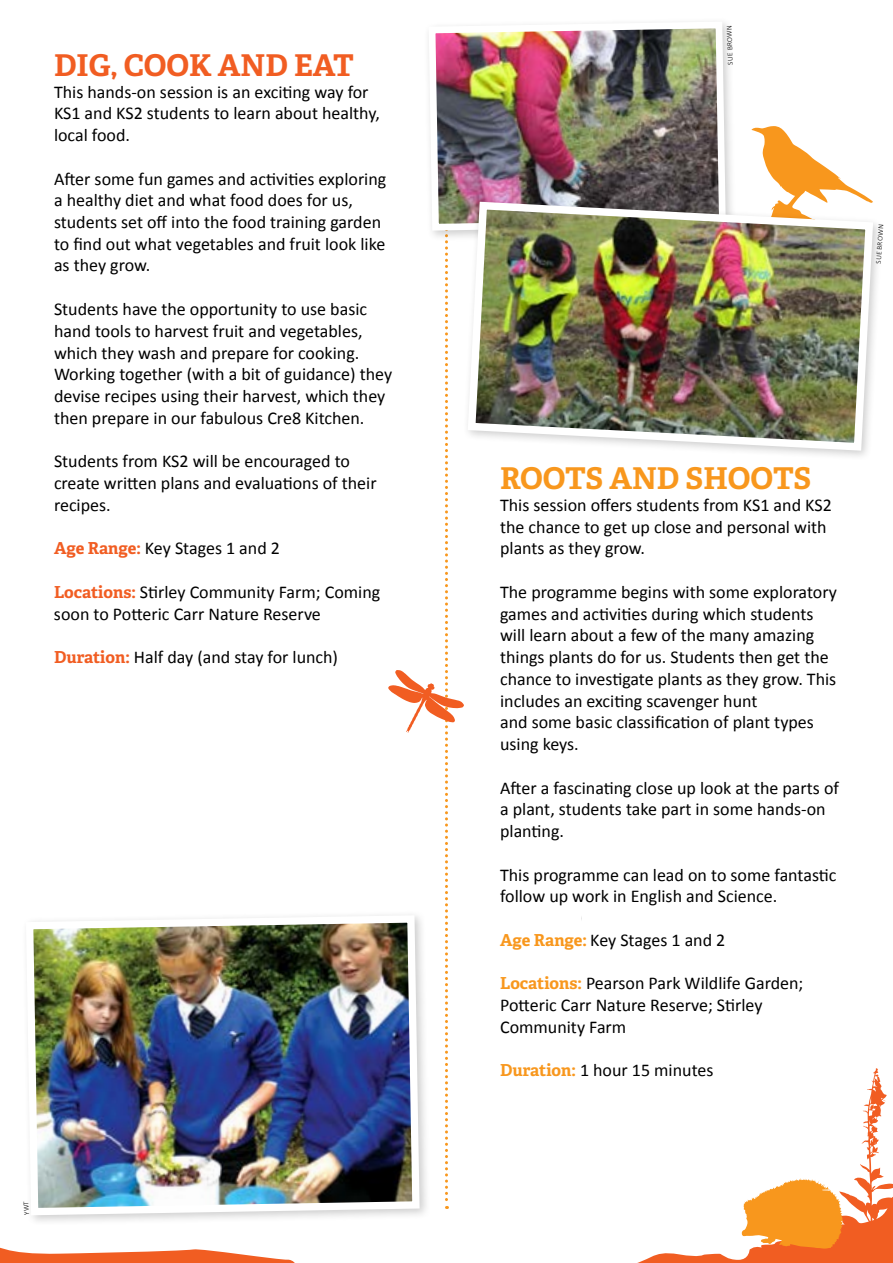
<style>
.page{position:relative;width:893px;height:1263px;background:#fff}
.page>*{position:absolute;margin:0;border:0;box-sizing:border-box;transform-origin:0 0}
.t1{font:700 30px "Adelle";color:#f15d22}
.t2{font:700 30px "Adelle";color:#f8971d}
.t3{font:18px/21.8px "Calibri";color:#000}
.t4{font:300 7.5px "Calibri";color:#000}
.s1{font-family:"Adelle";font-weight:700;font-size:16.5px;color:#f15d22}
.s2{font-family:"Adelle";font-weight:700;font-size:16.5px;color:#f8971d}
</style>
<div class="page">
<svg style="left:0;top:1232px;width:742px;height:31px"></svg>
<svg style="left:751px;top:126px;width:116px;height:71px"></svg>
<svg style="left:388px;top:242px;width:76px;height:967px"></svg>
<svg style="left:742px;top:1068px;width:151px;height:195px"></svg>
<div style="left:21px;top:910px;width:410px;height:317px;background:#fff"></div>
<img style="left:33px;top:915px;width:390px;height:304px">
<div style="left:424px;top:17px;width:313px;height:225px;background:#000;opacity:.2"></div>
<img style="left:425px;top:18px;width:304px;height:216px">
<div style="left:463px;top:197px;width:421px;height:265px;background:#fff"></div>
<img style="left:464px;top:198px;width:413px;height:257px">
<h1 class="t1" style="left:54px;top:46px;width:301px">DIG, COOK AND EAT</h1>
<p class="t3" style="left:54px;top:81px;width:327px">This hands-on session is an exciting way for<br>KS1 and KS2 students to learn about healthy, local food.</p>
<p class="t3" style="left:54px;top:168px;width:334px">After some fun games and activities exploring a healthy diet and what food does for us, students set off into the food training garden to find out what vegetables and fruit look like as they grow.</p>
<p class="t3" style="left:54px;top:298px;width:340px">Students have the opportunity to use basic hand tools to harvest fruit and vegetables, which they wash and prepare for cooking.<br>Working together (with a bit of guidance) they devise recipes using their harvest, which they then prepare in our fabulous Cre8 Kitchen.</p>
<p class="t3" style="left:54px;top:450px;width:324px">Students from KS2 will be encouraged to create written plans and evaluations of their recipes.</p>
<p class="t3" style="left:54px;top:537px;width:228px"><span class="s1">Age Range:</span> Key Stages 1 and 2</p>
<p class="t3" style="left:54px;top:581px;width:328px"><span class="s1">Locations:</span> Stirley Community Farm; Coming soon to Potteric Carr Nature Reserve</p>
<p class="t3" style="left:54px;top:646px;width:286px"><span class="s1">Duration:</span> Half day (and stay for lunch)</p>
<p class="t4" style="left:726px;top:65px;width:41px;rotate:-92deg">SUE BROWN</p>
<p class="t4" style="left:874px;top:264px;width:41px;rotate:-86deg">SUE BROWN</p>
<h1 class="t2" style="left:500px;top:459px;width:313px">ROOTS AND SHOOTS</h1>
<p class="t3" style="left:500px;top:494px;width:333px">This session offers students from KS1 and KS2 the chance to get up close and personal with plants as they grow.</p>
<p class="t3" style="left:500px;top:581px;width:338px">The programme begins with some exploratory games and activities during which students will learn about a few of the many amazing things plants do for us. Students then get the chance to investigate plants as they grow. This includes an exciting scavenger hunt<br>and some basic classification of plant types using keys.</p>
<p class="t3" style="left:500px;top:777px;width:340px">After a fascinating close up look at the parts of a plant, students take part in some hands-on planting.</p>
<p class="t3" style="left:500px;top:864px;width:338px">This programme can lead on to some fantastic follow up work in English and Science.</p>
<p class="t3" style="left:500px;top:929px;width:227px"><span class="s2">Age Range:</span> Key Stages 1 and 2</p>
<p class="t3" style="left:500px;top:972px;width:305px"><span class="s2">Locations:</span> Pearson Park Wildlife Garden;<br>Potteric Carr Nature Reserve; Stirley<br>Community Farm</p>
<p class="t3" style="left:500px;top:1059px;width:215px"><span class="s2">Duration:</span> 1 hour 15 minutes</p>
</div>
